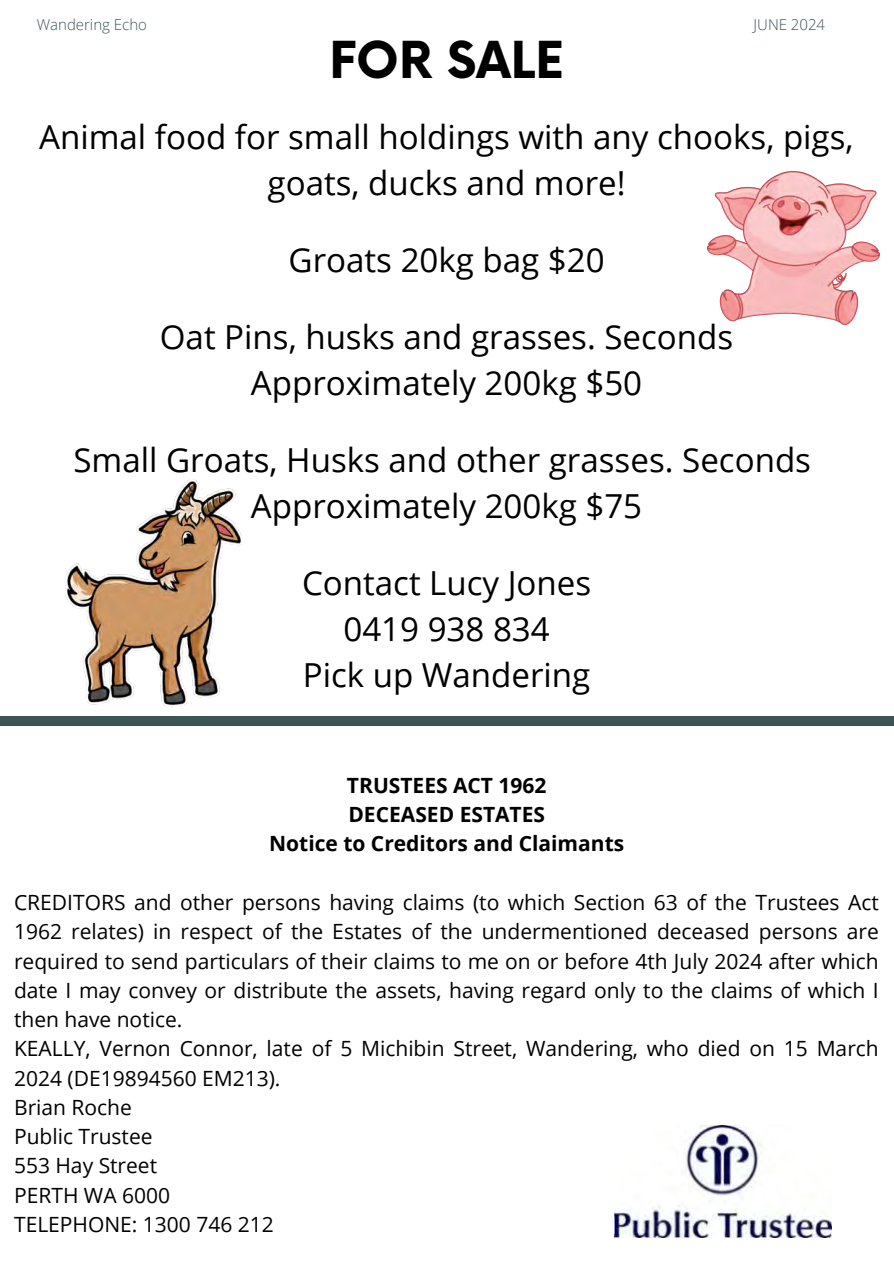
<style>
.page{position:relative;width:894px;height:1264px;background:#fff}
.page>*{position:absolute;margin:0;border:0;box-sizing:border-box;transform-origin:0 0}
.t1{font:700 49.65px "Now";color:#000}
.t2{font:33.15px/46px "Open Sans";color:#000;text-align:center}
.t3{font:21px/29.2px "Open Sans";color:#000}
.t4{font:700 21px/29.2px "Open Sans";color:#000;text-align:center}
.t5{font:300 15px "Open Sans";color:#3b5555}
</style>
<div class="page">
<div style="left:0;top:716px;width:893px;height:9px;background:#3b5555"></div>
<img style="left:66px;top:479px;width:176px;height:227px">
<img style="left:707px;top:172px;width:172px;height:153px">
<img style="left:614px;top:1125px;width:217px;height:112px">
<h3 class="t5" style="left:37px;top:14px;width:112px">Wandering Echo</h3>
<h3 class="t5" style="left:753px;top:14px;width:73px">JUNE 2024</h3>
<p class="t1" style="left:329px;top:33px;width:236px">FOR SALE</p>
<h1 class="t2" style="left:39px;top:113px;width:815px">Animal food for small holdings with any chooks, pigs, goats, ducks and more!</h1>
<h2 class="t2" style="left:288px;top:236px;width:317px">Groats 20kg bag $20</h2>
<h2 class="t2" style="left:160px;top:313px;width:575px">Oat Pins, husks and grasses. Seconds<br>Approximately 200kg $50</h2>
<h2 class="t2" style="left:73px;top:436px;width:738px">Small Groats, Husks and other grasses. Seconds<br>Approximately 200kg $75</h2>
<h2 class="t2" style="left:302px;top:559px;width:291px">Contact Lucy Jones<br>0419 938 834<br>Pick up Wandering</h2>
<h4 class="t4" style="left:269px;top:770px;width:356px">TRUSTEES ACT 1962<br>DECEASED ESTATES<br>Notice to Creditors and Claimants</h4>
<p class="t3" style="left:14px;top:887px;width:866px">CREDITORS and other persons having claims (to which Section 63 of the Trustees Act 1962 relates) in respect of the Estates of the undermentioned deceased persons are required to send particulars of their claims to me on or before 4th July 2024 after which date I may convey or distribute the assets, having regard only to the claims of which I then have notice.<br>KEALLY, Vernon Connor, late of 5 Michibin Street, Wandering, who died on 15 March 2024 (DE19894560 EM213).<br>Brian Roche<br>Public Trustee<br>553 Hay Street<br>PERTH WA 6000<br>TELEPHONE: 1300 746 212</p>
</div>
